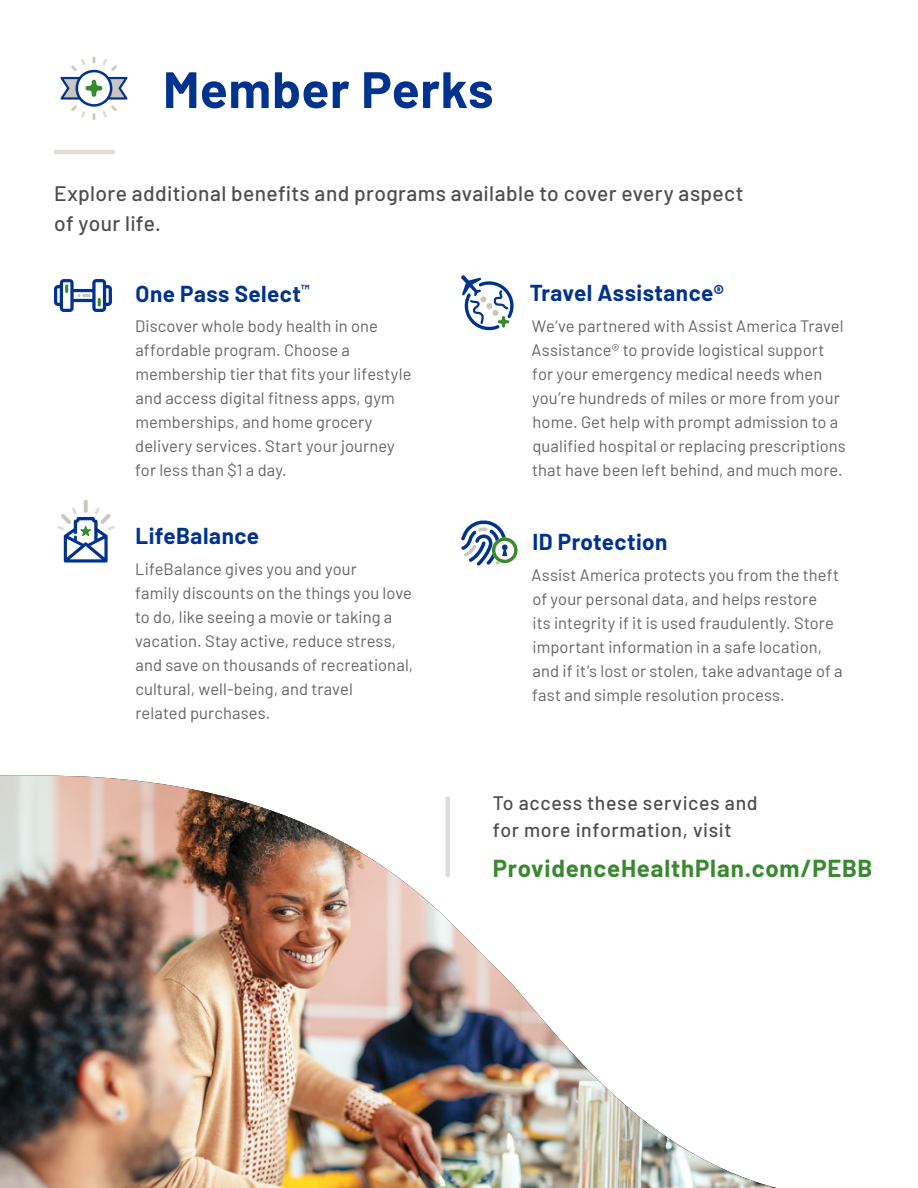
<style>
.page{position:relative;width:918px;height:1188px;background:#fff}
.page>*{position:absolute;margin:0;border:0;box-sizing:border-box;transform-origin:0 0}
.Header_1{font:700 51px "Barlow";letter-spacing:.015em;color:#00338e}
.Subhead_18_23{font:700 24px "Barlow";letter-spacing:.035em;color:#39892f}
.Body_Medium_12_18{font:700 22.5px "Barlow";letter-spacing:.02em;color:#00338e}
.Body_Medium_12_18-2{font:500 21px/30px "Barlow";letter-spacing:.015em;color:#4d4d4f}
.Subhead_18_23-2{font:500 19.5px/27px "Barlow";letter-spacing:.03em;color:#4d4d4f}
.Body_Medium_12_18-3{font:16.5px/24px "Barlow";letter-spacing:.005em;color:#636466}
</style>
<div class="page">
<img style="left:0;top:776px;width:776px;height:412px">
<svg style="left:84px;top:500px;width:4px;height:13px"></svg>
<svg style="left:57px;top:507px;width:58px;height:56px"></svg>
<svg style="left:461px;top:520px;width:57px;height:46px"></svg>
<svg style="left:461px;top:275px;width:53px;height:55px"></svg>
<hr style="left:54px;top:150px;width:61px;height:4px;background:#e0dcd8">
<svg style="left:60px;top:57px;width:68px;height:63px"></svg>
<svg style="left:54px;top:279px;width:58px;height:33px"></svg>
<p class="Header_1" style="left:163px;top:52px;width:332px">Member Perks</p>
<p class="Body_Medium_12_18-2" style="left:54px;top:176px;width:691px">Explore additional benefits and programs available to cover every aspect of your life.</p>
<p class="Body_Medium_12_18" style="left:136px;top:277px;width:176px">One Pass Select<sup>™</sup></p>
<p class="Body_Medium_12_18-3" style="left:135px;top:313px;width:278px">Discover whole body health in one affordable program. Choose a membership tier that fits your lifestyle and access digital fitness apps, gym memberships, and home grocery delivery services. Start your journey for less than $1 a day.</p>
<p class="Body_Medium_12_18" style="left:135px;top:519px;width:125px">LifeBalance</p>
<p class="Body_Medium_12_18-3" style="left:135px;top:555px;width:280px">LifeBalance gives you and your<br>family discounts on the things you love to do, like seeing a movie or taking a vacation. Stay active, reduce stress, and save on thousands of recreational, cultural, well-being, and travel<br>related purchases.</p>
<p class="Body_Medium_12_18" style="left:530px;top:276px;width:195px">Travel Assistance®</p>
<p class="Body_Medium_12_18-3" style="left:532px;top:313px;width:316px">We’ve partnered with Assist America Travel Assistance® to provide logistical support for your emergency medical needs when you’re hundreds of miles or more from your home. Get help with prompt admission to a qualified hospital or replacing prescriptions that have been left behind, and much more.</p>
<p class="Body_Medium_12_18" style="left:533px;top:525px;width:136px">ID Protection</p>
<p class="Body_Medium_12_18-3" style="left:532px;top:562px;width:313px">Assist America protects you from the theft of your personal data, and helps restore<br>its integrity if it is used fraudulently. Store important information in a safe location, and if it’s lost or stolen, take advantage of a fast and simple resolution process.</p>
<p class="Subhead_18_23-2" style="left:493px;top:788px;width:266px">To access these services and for more information, visit</p>
<p class="Subhead_18_23" style="left:493px;top:851px;width:381px">ProvidenceHealthPlan.com/PEBB</p>
</div>
